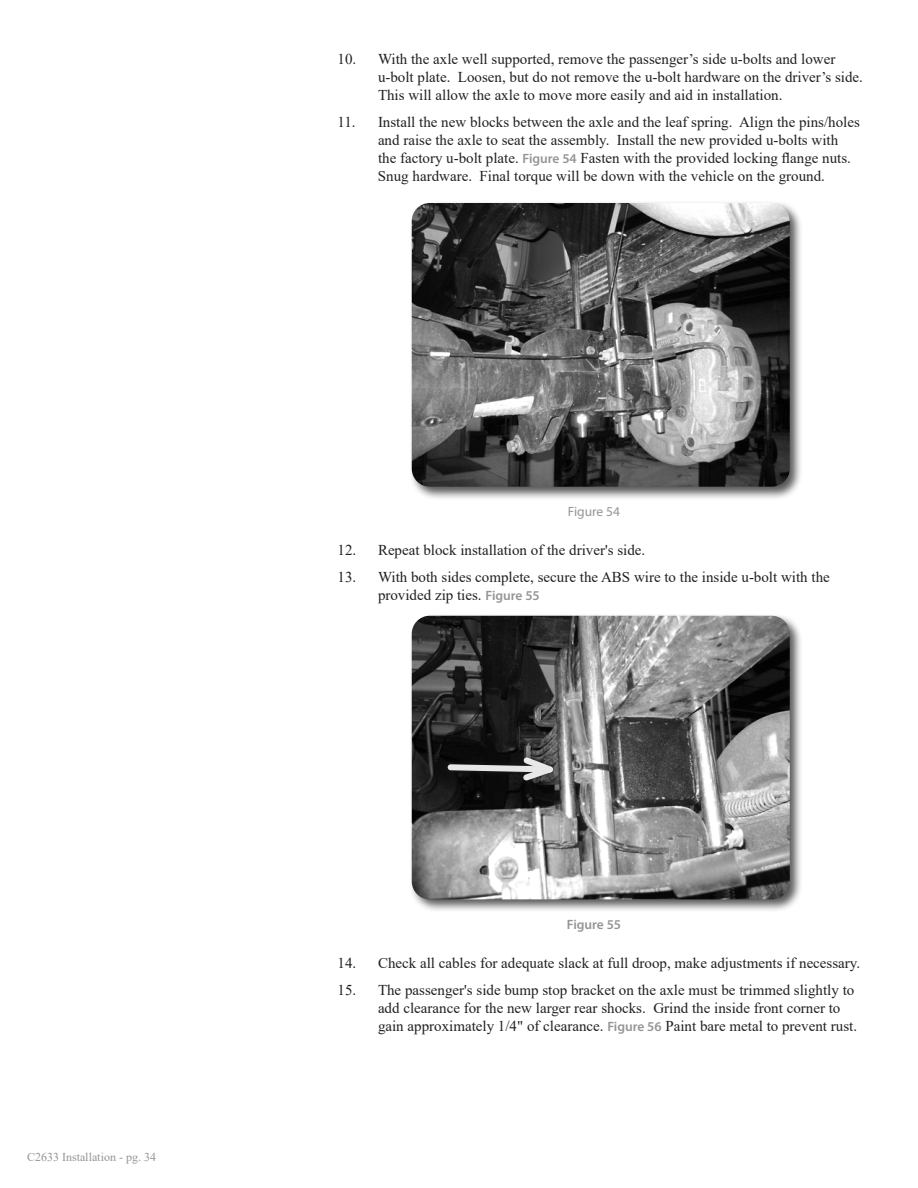
<style>
.page{position:relative;width:918px;height:1188px;background:#fff}
.page>*{position:absolute;margin:0;border:0;box-sizing:border-box;transform-origin:0 0}
.Numbered_List{font:15px/18px "Times New Roman";color:#231f20}
.t1{font:13.5px "Myriad Pro";color:#939598}
.t2{font:600 13.5px "Myriad Pro";color:#939598}
.t3{font:12px "Times New Roman";color:#939598}
.s1{font-family:"Myriad Pro";font-weight:600;font-size:13.5px;color:#939598}
</style>
<div class="page">
<div style="left:409px;top:200px;width:394px;height:300px;background:#231f20;opacity:.75"></div>
<img style="left:412px;top:203px;width:378px;height:284px">
<div style="left:409px;top:613px;width:394px;height:300px;background:#231f20;opacity:.75"></div>
<img style="left:412px;top:616px;width:378px;height:283px">
<div style="left:443px;top:752px;width:116px;height:35px;background:#0d0d0d"></div>
<svg style="left:447px;top:753px;width:121px;height:32px"></svg>
<p class="t3" style="left:27px;top:1149px;width:130px">C2633 Installation - pg. 34</p>
<p class="Numbered_List" style="left:378px;top:50px;width:487px;text-indent:-40px">10. With the axle well supported, remove the passenger’s side u-bolts and lower u-bolt plate. Loosen, but do not remove the u-bolt hardware on the driver’s side.<br>This will allow the axle to move more easily and aid in installation.</p>
<p class="Numbered_List" style="left:378px;top:113px;width:483px;text-indent:-40px">11. Install the new blocks between the axle and the leaf spring. Align the pins/holes and raise the axle to seat the assembly. Install the new provided u-bolts with the factory u-bolt plate. <span class="s1">Figure 54</span> Fasten with the provided locking flange nuts.<br>Snug hardware. Final torque will be down with the vehicle on the ground.</p>
<p class="t1" style="left:568px;top:503px;width:54px">Figure 54</p>
<p class="Numbered_List" style="left:338px;top:541px;width:309px">12. Repeat block installation of the driver's side.</p>
<p class="Numbered_List" style="left:378px;top:568px;width:453px;text-indent:-40px">13. With both sides complete, secure the ABS wire to the inside u-bolt with the provided zip ties. <span class="s1">Figure 55</span></p>
<p class="t2" style="left:567px;top:915px;width:56px">Figure 55</p>
<p class="Numbered_List" style="left:338px;top:954px;width:524px">14. Check all cables for adequate slack at full droop, make adjustments if necessary.</p>
<p class="Numbered_List" style="left:378px;top:980px;width:481px;text-indent:-40px">15. The passenger's side bump stop bracket on the axle must be trimmed slightly to add clearance for the new larger rear shocks. Grind the inside front corner to gain approximately 1/4" of clearance. <span class="s1">Figure 56</span> Paint bare metal to prevent rust.</p>
</div>
